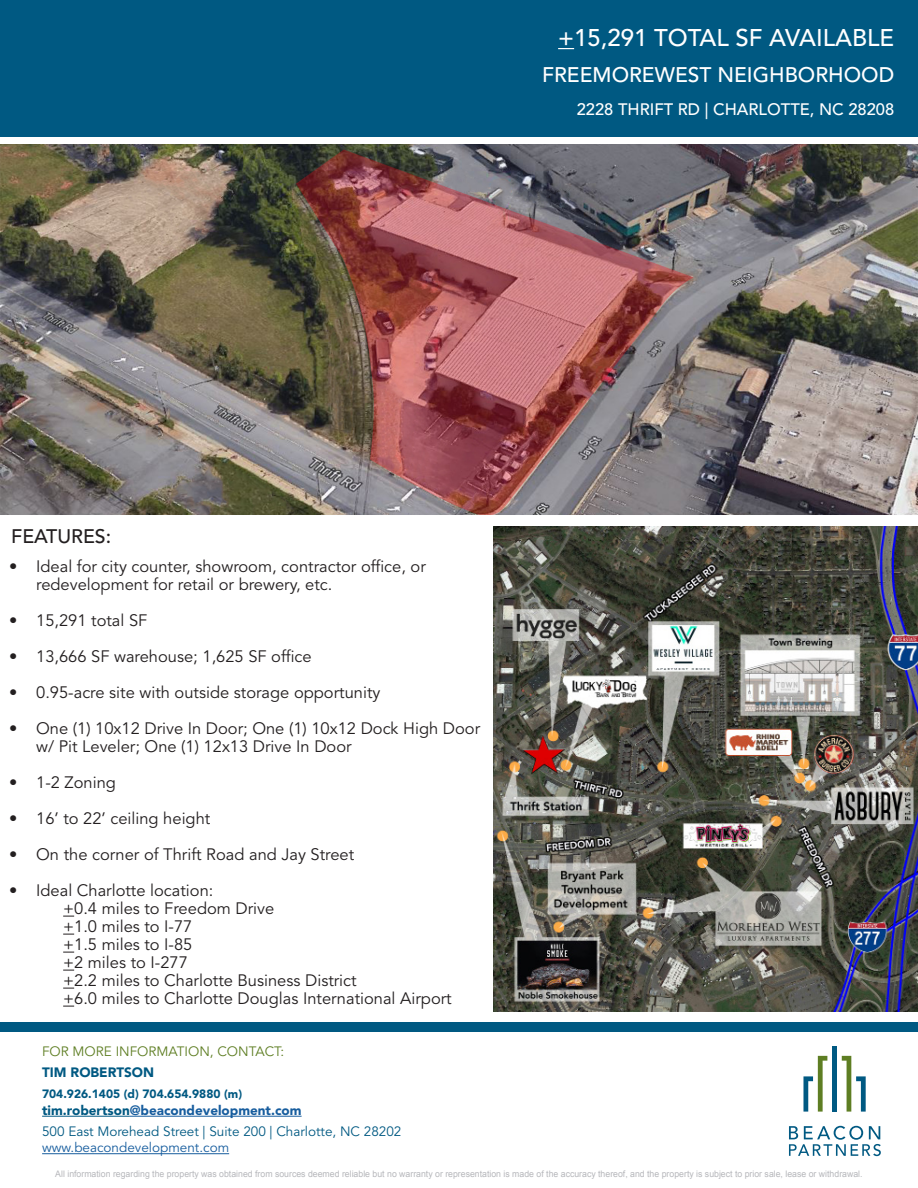
<style>
.page{position:relative;width:918px;height:1188px;background:#fff}
.page>*{position:absolute;margin:0;border:0;box-sizing:border-box;transform-origin:0 0}
.t1{font:500 24px "Avenir LT Std";color:#fff}
.t2{font:500 21px "Avenir LT Std";color:#fff}
.t3{font:500 19.5px "Avenir LT Std";color:#231f20}
.t4{font:16.5px/18px "Avenir LT Std";color:#231f20}
.t5{font:500 16.5px "Avenir LT Std";color:#fff}
.t6{font:13.5px "Avenir LT Std";color:#005982}
.t7{font:900 13.5px "Avenir LT Std";color:#175d9e}
.t8{font:13.5px "Avenir LT Std";color:#5e7e23}
.t9{font:13.5px "Avenir LT Std";color:#175d9e}
.t10{font:900 13.5px "Avenir LT Std";color:#005982}
.t11{font:900 12px "Avenir LT Std";color:#005982}
.t12{font:9px "Arial";color:#b6b7bb}
.s1{color:#005982}
</style>
<div class="page">
<div style="left:0;top:0;width:918px;height:137px;background:#005982"></div>
<svg style="left:558px;top:48px;width:16px;height:1px"></svg>
<div style="left:832px;top:1046px;width:5px;height:66px;background:#005982"></div>
<svg style="left:842px;top:1056px;width:24px;height:56px"></svg>
<svg style="left:803px;top:1056px;width:24px;height:56px"></svg>
<svg style="left:789px;top:1126px;width:92px;height:30px"></svg>
<div style="left:0;top:1022px;width:918px;height:9px;background:#005982"></div>
<hr style="left:42px;top:1116px;width:88px;height:1px;background:#005982">
<hr style="left:130px;top:1116px;width:172px;height:1px;background:#175d9e">
<hr style="left:42px;top:1153px;width:187px;height:1px;background:#175d9e">
<img style="left:0;top:144px;width:918px;height:371px">
<img style="left:494px;top:527px;width:424px;height:485px">
<p class="t1" style="left:558px;top:24px;width:338px">+15,291 TOTAL SF AVAILABLE</p>
<p class="t2" style="left:542px;top:63px;width:354px">FREEMOREWEST NEIGHBORHOOD</p>
<p class="t5" style="left:577px;top:100px;width:319px">2228 THRIFT RD | CHARLOTTE, NC 28208</p>
<p class="t3" style="left:11px;top:525px;width:102px">FEATURES:</p>
<p class="t4" style="left:36px;top:558px;width:391px;text-indent:-27px">• Ideal for city counter, showroom, contractor office, or redevelopment for retail or brewery, etc.</p>
<p class="t4" style="left:9px;top:612px;width:140px">• 15,291 total SF</p>
<p class="t4" style="left:9px;top:648px;width:304px">• 13,666 SF warehouse; 1,625 SF office</p>
<p class="t4" style="left:9px;top:684px;width:373px">• 0.95-acre site with outside storage opportunity</p>
<p class="t4" style="left:36px;top:720px;width:445px;text-indent:-27px">• One (1) 10x12 Drive In Door; One (1) 10x12 Dock High Door w/ Pit Leveler; One (1) 12x13 Drive In Door</p>
<p class="t4" style="left:9px;top:774px;width:108px">• 1-2 Zoning</p>
<p class="t4" style="left:9px;top:810px;width:203px">• 16’ to 22’ ceiling height</p>
<p class="t4" style="left:9px;top:846px;width:347px">• On the corner of Thrift Road and Jay Street</p>
<p class="t4" style="left:9px;top:882px;width:206px">• Ideal Charlotte location:</p>
<p class="t4" style="left:63px;top:900px;width:213px">+0.4 miles to Freedom Drive</p>
<p class="t4" style="left:63px;top:918px;width:131px">+1.0 miles to I-77</p>
<p class="t4" style="left:63px;top:936px;width:131px">+1.5 miles to I-85</p>
<p class="t4" style="left:63px;top:954px;width:126px">+2 miles to I-277</p>
<p class="t4" style="left:63px;top:972px;width:295px">+2.2 miles to Charlotte Business District</p>
<p class="t4" style="left:63px;top:990px;width:390px">+6.0 miles to Charlotte Douglas International Airport</p>
<p class="t8" style="left:42px;top:1044px;width:244px">FOR MORE INFORMATION, CONTACT:</p>
<p class="t10" style="left:42px;top:1065px;width:113px">TIM ROBERTSON</p>
<p class="t11" style="left:42px;top:1087px;width:202px">704.926.1405 (d) 704.654.9880 (m)</p>
<p class="t7" style="left:42px;top:1102px;width:261px"><span class="s1">tim.robertson</span>@beacondevelopment.com</p>
<p class="t6" style="left:42px;top:1123px;width:361px">500 East Morehead Street | Suite 200 | Charlotte, NC 28202</p>
<p class="t9" style="left:42px;top:1140px;width:189px">www.beacondevelopment.com</p>
<p class="t12" style="left:55px;top:1168px;width:809px">All information regarding the property was obtained from sources deemed reliable but no warranty or representation is made of the accuracy thereof, and the property is subject to prior sale, lease or withdrawal.</p>
</div>
